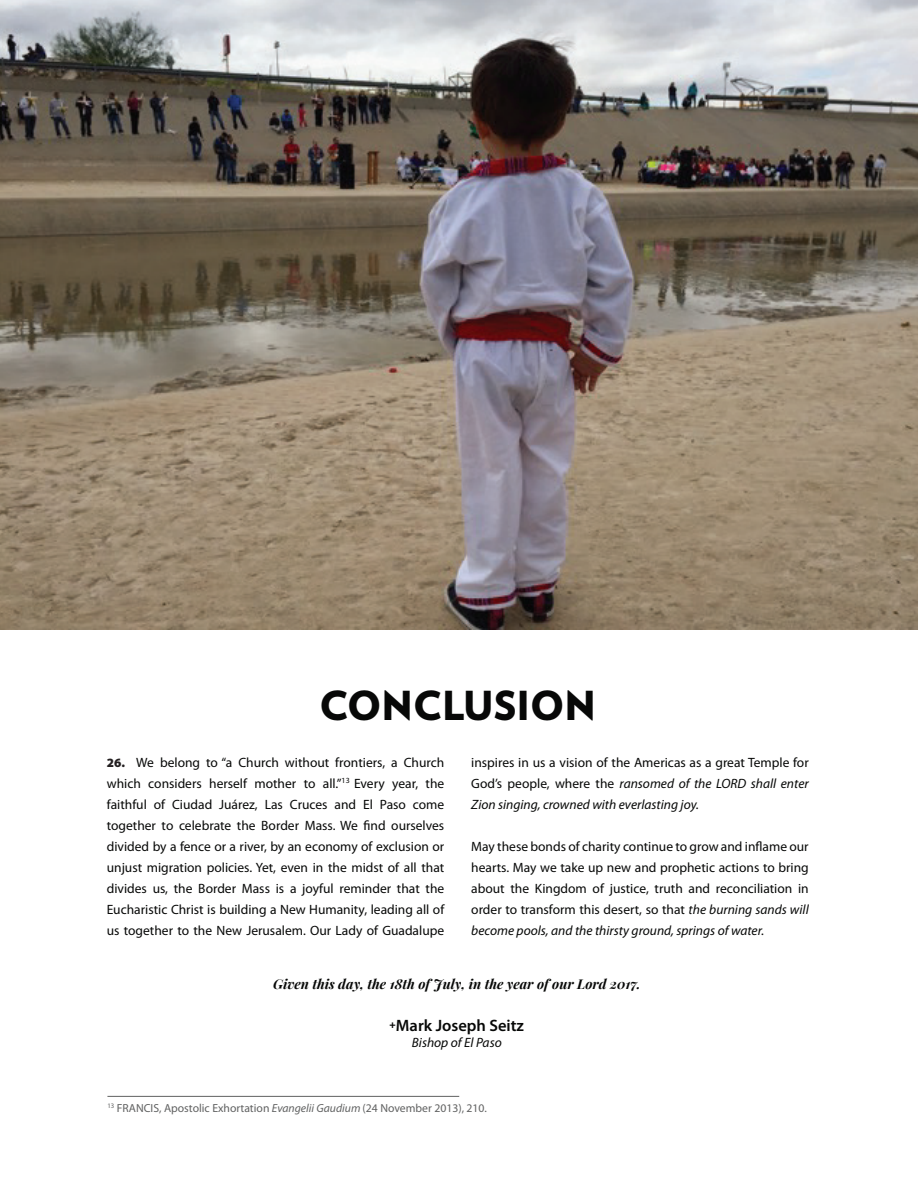
<style>
.page{position:relative;width:918px;height:1188px;background:#fff}
.page>*{position:absolute;margin:0;border:0;box-sizing:border-box;transform-origin:0 0}
.t1{font:900 39.9px "Verlag";color:#070807}
.t2{font:600 16.5px "Myriad Pro";color:#070807}
.t3{font:13.5px/21px "Myriad Pro";color:#070807;text-align:justify}
.t4{font:italic 700 13.5px "Playfair Display";color:#070807}
.t5{font:italic 13.5px "Myriad Pro";color:#070807}
.t6{font:11.7px "Myriad Pro";color:#606161}
.s1{font-weight:900;font-size:12.75px;color:#231f20}
.s2{font-style:italic}
</style>
<div class="page">
<img style="left:0;top:0;width:918px;height:629px">
<hr style="left:107px;top:1096px;width:352px;height:1px;background:#606161">
<h1 class="t1" style="left:320px;top:673px;width:278px">CONCLUSION</h1>
<p class="t3" style="left:107px;top:752px;width:339px"><span class="s1">26.</span> We belong to “a Church without frontiers, a Church which considers herself mother to all.”<sup>13</sup> Every year, the faithful of Ciudad Juárez, Las Cruces and El Paso come together to celebrate the Border Mass. We find ourselves divided by a fence or a river, by an economy of exclusion or unjust migration policies. Yet, even in the midst of all that divides us, the Border Mass is a joyful reminder that the Eucharistic Christ is building a New Humanity, leading all of us together to the New Jerusalem. Our Lady of Guadalupe</p>
<p class="t3" style="left:471px;top:752px;width:339px">inspires in us a vision of the Americas as a great Temple for God’s people, where the <span class="s2">ransomed of the LORD shall enter Zion singing, crowned with everlasting joy.</span></p>
<p class="t3" style="left:471px;top:836px;width:339px">May these bonds of charity continue to grow and inflame our hearts. May we take up new and prophetic actions to bring about the Kingdom of justice, truth and reconciliation in order to transform this desert, so that <span class="s2">the burning sands will become pools, and the thirsty ground, springs of water.</span></p>
<p class="t4" style="left:273px;top:974px;width:369px">Given this day, the 18th of July, in the year of our Lord 2017.</p>
<p class="t2" style="left:390px;top:1015px;width:136px"><sup>+</sup>Mark Joseph Seitz</p>
<p class="t5" style="left:412px;top:1034px;width:91px">Bishop of El Paso</p>
<p class="t6" style="left:107px;top:1102px;width:381px"><sup>13</sup> FRANCIS, Apostolic Exhortation <span class="s2">Evangelii Gaudium</span> (24 November 2013), 210.</p>
</div>
